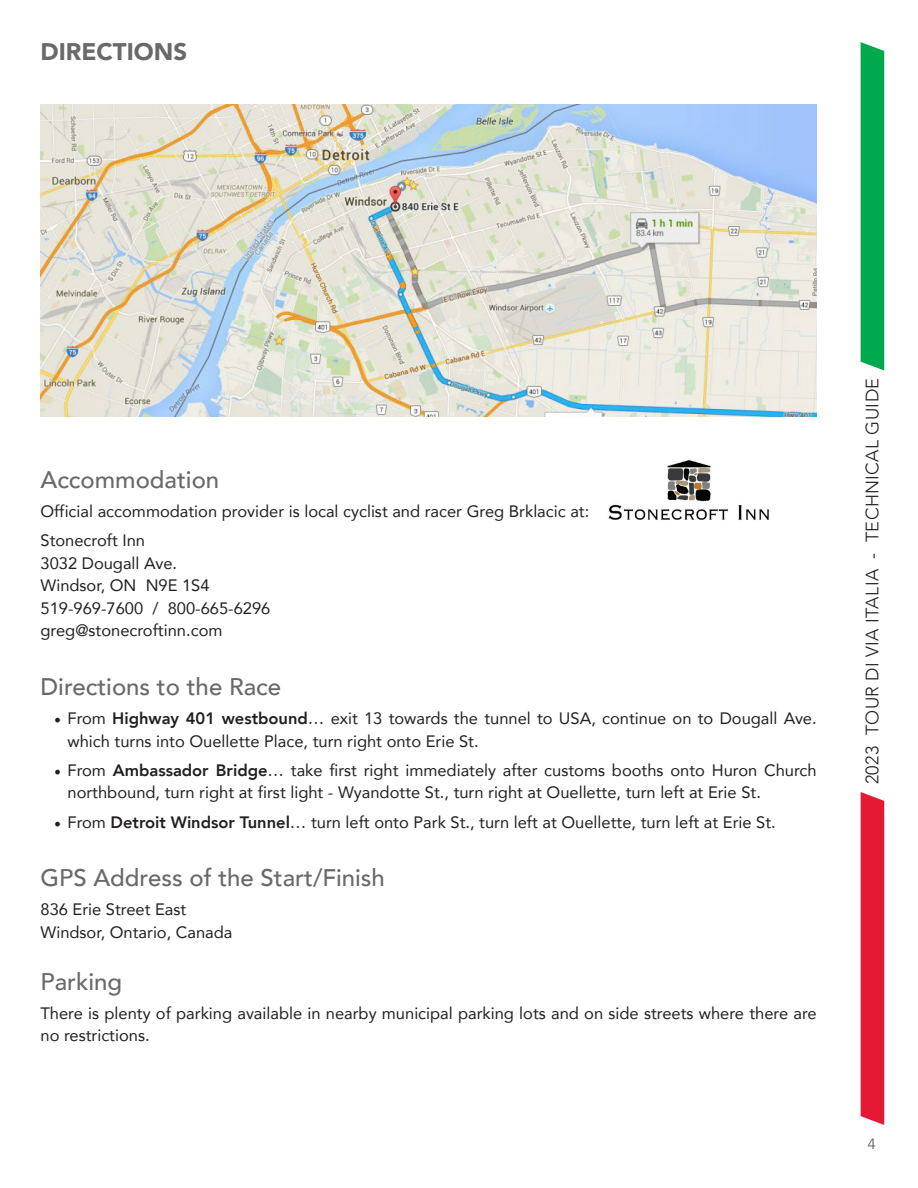
<style>
.page{position:relative;width:918px;height:1188px;background:#fff}
.page>*{position:absolute;margin:0;border:0;box-sizing:border-box;transform-origin:0 0}
.t1{font:500 24px "Avenir";color:#68696b}
.t2{font:900 24px "Avenir";color:#68696b}
.t3{font:300 18px "Avenir";letter-spacing:.02em;color:#231f20}
.t4{font:16.5px/22.5px "Avenir";color:#231f20}
.t5{font:15px "Avenir";color:#636366}
.s1{font-family:"Minion Pro";font-size:18px}
.s2{font-weight:800}
</style>
<div class="page">
<div style="left:861px;top:42px;width:23px;height:328px;background:#00a94e"></div>
<div style="left:861px;top:792px;width:23px;height:333px;background:#e51836"></div>
<img style="left:608px;top:460px;width:162px;height:60px">
<img style="left:40px;top:105px;width:777px;height:312px">
<p class="t2" style="left:40px;top:31px;width:148px">DIRECTIONS</p>
<p class="t1" style="left:40px;top:459px;width:180px">Accommodation</p>
<p class="t4" style="left:40px;top:500px;width:550px">Official accommodation provider is local cyclist and racer Greg Brklacic at:</p>
<p class="t4" style="left:40px;top:529px;width:106px">Stonecroft Inn</p>
<p class="t4" style="left:40px;top:551px;width:138px">3032 Dougall Ave.</p>
<p class="t4" style="left:40px;top:574px;width:171px">Windsor, ON N9E 1S4</p>
<p class="t4" style="left:40px;top:596px;width:231px">519-969-7600 / 800-665-6296</p>
<p class="t4" style="left:40px;top:619px;width:184px">greg@stonecroftinn.com</p>
<p class="t1" style="left:40px;top:666px;width:242px">Directions to the Race</p>
<p class="t4" style="left:68px;top:707px;width:751px;text-indent:-14px"><span class="s1">•</span> From <span class="s2">Highway 401 westbound</span>… exit 13 towards the tunnel to USA, continue on to Dougall Ave. which turns into Ouellette Place, turn right onto Erie St.</p>
<p class="t4" style="left:68px;top:758px;width:751px;text-indent:-14px"><span class="s1">•</span> From <span class="s2">Ambassador Bridge</span>… take first right immediately after customs booths onto Huron Church northbound, turn right at first light - Wyandotte St., turn right at Ouellette, turn left at Erie St.</p>
<p class="t4" style="left:54px;top:810px;width:723px"><span class="s1">•</span> From <span class="s2">Detroit Windsor Tunnel</span>… turn left onto Park St., turn left at Ouellette, turn left at Erie St.</p>
<p class="t1" style="left:40px;top:857px;width:346px">GPS Address of the Start/Finish</p>
<p class="t4" style="left:40px;top:898px;width:147px">836 Erie Street East</p>
<p class="t4" style="left:40px;top:920px;width:194px">Windsor, Ontario, Canada</p>
<p class="t1" style="left:40px;top:960px;width:83px">Parking</p>
<p class="t4" style="left:40px;top:1001px;width:778px">There is plenty of parking available in nearby municipal parking lots and on side streets where there are no restrictions.</p>
<p class="t3" style="left:862px;top:784px;width:408px;rotate:-90deg">2023 TOUR DI VIA ITALIA - TECHNICAL GUIDE</p>
<p class="t5" style="left:867px;top:1135px;width:10px">4</p>
</div>
